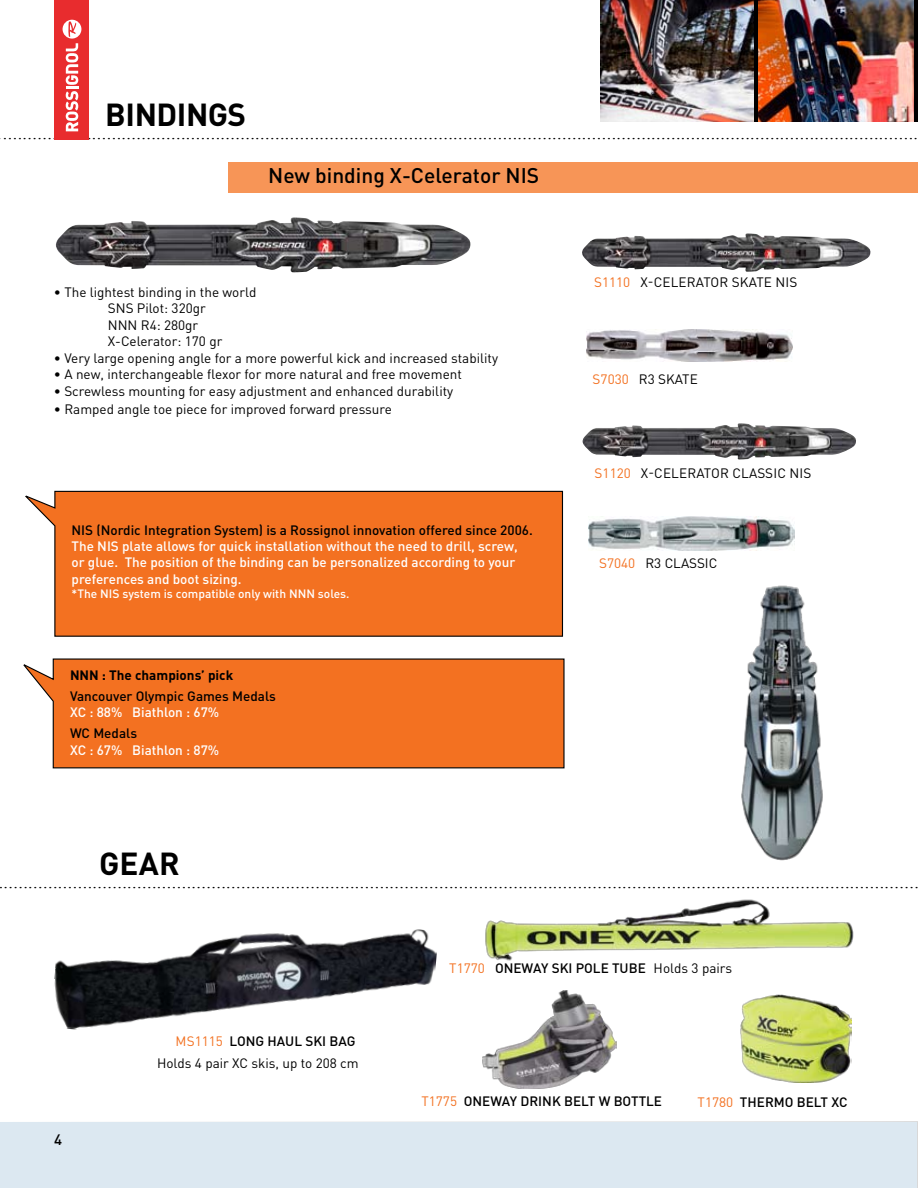
<style>
.page{position:relative;width:918px;height:1188px;background:#fff}
.page>*{position:absolute;margin:0;border:0;box-sizing:border-box;transform-origin:0 0}
.t1{font:700 31.5px "DINOT";letter-spacing:-.015em;color:#000}
.t2{font:500 21px "DINOT";color:#000}
.t3{font:18px "Times New Roman";color:#000}
.t4{font:500 15px "DINOT";color:#000}
.t5{font:13.5px/16.5px "DINOT";color:#000}
.t6{font:500 13.5px "DINOT";color:#000}
.t7{font:500 13.5px/16.2px "DINOT";color:#fff}
.t8{font:700 13.5px "DINOT";color:#000}
.t9{font:500 12px "DINOT";color:#fff}
.s1{color:#f37121}
.s2{font-weight:400;color:#f37121}
</style>
<div class="page">
<svg style="left:23px;top:658px;width:542px;height:111px;background:#ed762d"></svg>
<div style="left:0;top:1121px;width:918px;height:67px;background:#dce8f1"></div>
<img style="left:485px;top:899px;width:369px;height:62px">
<img style="left:54px;top:929px;width:383px;height:101px">
<div style="left:228px;top:162px;width:690px;height:31px;background:#f79557"></div>
<img style="left:56px;top:217px;width:414px;height:55px">
<img style="left:583px;top:423px;width:273px;height:37px">
<img style="left:582px;top:233px;width:289px;height:39px">
<img style="left:589px;top:516px;width:205px;height:34px">
<img style="left:587px;top:329px;width:206px;height:32px">
<img style="left:483px;top:991px;width:134px;height:97px">
<img style="left:741px;top:994px;width:110px;height:89px">
<div style="left:55px;top:0;width:34px;height:140px;background:#e82c2e"></div>
<svg style="left:63px;top:20px;width:18px;height:111px"></svg>
<img style="left:758px;top:0;width:157px;height:121px">
<svg style="left:25px;top:490px;width:539px;height:147px;background:#ef772d"></svg>
<hr style="left:754px;top:0;width:4px;height:122px;background:#000">
<hr style="left:915px;top:0;width:3px;height:122px;background:#000">
<img style="left:601px;top:0;width:152px;height:122px">
<img style="left:741px;top:585px;width:82px;height:276px">
<h1 class="t1" style="left:105px;top:93px;width:142px">BINDINGS</h1>
<h3 class="t3" style="left:-2px;top:121px;width:922px">..........................................................................................................................................................................................</h3>
<h2 class="t2" style="left:268px;top:161px;width:273px">New binding X-Celerator NIS</h2>
<p class="t5" style="left:108px;top:283px;width:150px;text-indent:-54px">• The lightest binding in the world<br>SNS Pilot: 320gr<br>NNN R4: 280gr<br>X-Celerator: 170 gr</p>
<p class="t5" style="left:54px;top:349px;width:446px">• Very large opening angle for a more powerful kick and increased stability</p>
<p class="t5" style="left:54px;top:366px;width:410px">• A new, interchangeable flexor for more natural and free movement</p>
<p class="t5" style="left:54px;top:382px;width:401px">• Screwless mounting for easy adjustment and enhanced durability</p>
<p class="t5" style="left:54px;top:400px;width:340px">• Ramped angle toe piece for improved forward pressure</p>
<p class="t6" style="left:72px;top:521px;width:463px">NIS (Nordic Integration System) is a Rossignol innovation offered since 2006.</p>
<p class="t7" style="left:72px;top:538px;width:448px">The NIS plate allows for quick installation without the need to drill, screw, or glue. The position of the binding can be personalized according to your preferences and boot sizing.</p>
<p class="t9" style="left:72px;top:585px;width:280px">*The NIS system is compatible only with NNN soles.</p>
<p class="t8" style="left:70px;top:666px;width:165px">NNN : The champions’ pick</p>
<p class="t6" style="left:70px;top:687px;width:208px">Vancouver Olympic Games Medals</p>
<p class="t7" style="left:70px;top:704px;width:151px">XC : 88% Biathlon : 67%</p>
<p class="t6" style="left:70px;top:724px;width:69px">WC Medals</p>
<p class="t7" style="left:70px;top:741px;width:151px">XC : 67% Biathlon : 87%</p>
<h1 class="t1" style="left:99px;top:842px;width:61px">GEAR</h1>
<p class="t5" style="left:594px;top:273px;width:78px"><span class="s1">S1110</span> X-Celerator</p>
<p class="t5" style="left:732px;top:273px;width:67px">SKATE NIS</p>
<p class="t5" style="left:593px;top:370px;width:107px"><span class="s1">S7030</span> R3 SKATE</p>
<p class="t5" style="left:595px;top:464px;width:78px"><span class="s1">S1120</span> X-Celerator</p>
<p class="t5" style="left:732px;top:464px;width:80px">CLASSIC NIS</p>
<p class="t5" style="left:599px;top:555px;width:120px"><span class="s1">S7040</span> R3 CLASSIC</p>
<h3 class="t3" style="left:-1px;top:870px;width:922px">..........................................................................................................................................................................................</h3>
<p class="t4" style="left:54px;top:1130px;width:9px">4</p>
<p class="t6" style="left:176px;top:1032px;width:181px"><span class="s2">MS1115</span> LONG HAUL SKI BAG</p>
<p class="t5" style="left:157px;top:1055px;width:203px">Holds 4 pair XC skis, up to 208 cm</p>
<p class="t6" style="left:449px;top:959px;width:198px"><span class="s2">T1770</span> ONEWAY SKI POLE TUBE</p>
<p class="t5" style="left:654px;top:959px;width:80px">Holds 3 pairs</p>
<p class="t6" style="left:421px;top:1092px;width:242px"><span class="s2">T1775</span> ONEWAY DRINK BELT W BOTTLE</p>
<p class="t6" style="left:698px;top:1093px;width:151px"><span class="s2">T1780</span> THERMO BELT XC</p>
</div>
